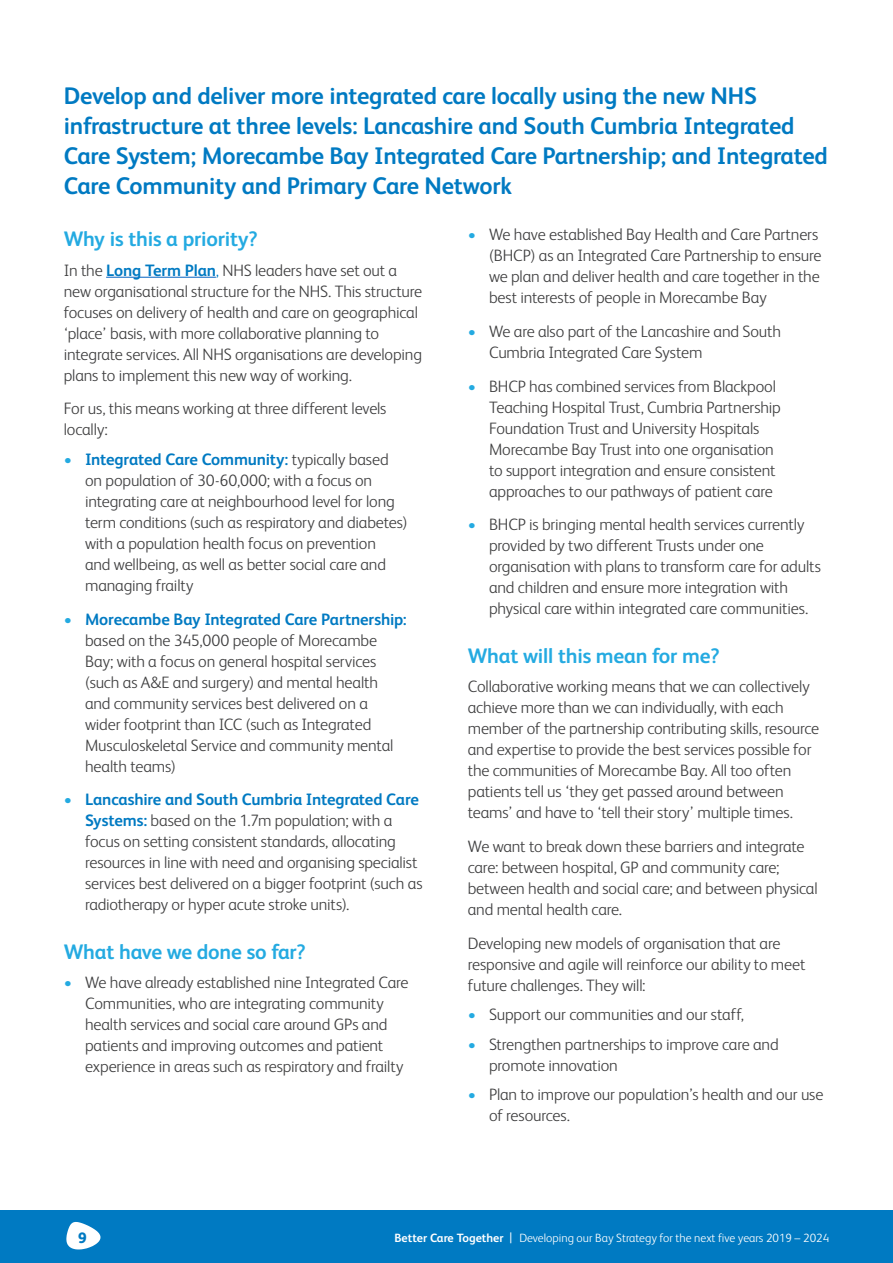
<style>
.page{position:relative;width:893px;height:1263px;background:#fff}
.page>*{position:absolute;margin:0;border:0;box-sizing:border-box;transform-origin:0 0}
.heading_1{font:700 24px/30px "FS Albert";letter-spacing:-.01em;color:#007ac2}
.sub_heading{font:700 21px "FS Albert";letter-spacing:-.01em;color:#24aae1}
.body{font:300 16.5px/21px "FS Albert";letter-spacing:-.01em;color:#3e3e3f}
.body-2{font:800 15px "FS Albert";color:#007ac2}
.t1{font:300 12px "FS Albert";color:#fff}
.t2{font:700 12px "FS Albert";color:#fff}
.s1{font-weight:700;color:#007ac2}
.s2{color:#007ac2}
.s3{font-weight:700;color:#24aae1}
.s4{color:#24aae1}
.s5{font-weight:300;font-size:15px}
</style>
<div class="page">
<hr style="left:106px;top:277px;width:110px;height:1px;background:#0563c1">
<div style="left:0;top:1210px;width:893px;height:53px;background:#007ac2"></div>
<svg style="left:66px;top:1222px;width:35px;height:27px"></svg>
<p class="heading_1" style="left:64px;top:80px;width:766px">Develop and deliver more integrated care locally using the new NHS infrastructure at three levels: Lancashire and South Cumbria Integrated Care System; Morecambe Bay Integrated Care Partnership; and Integrated Care Community and Primary Care Network</p>
<p class="sub_heading" style="left:64px;top:227px;width:195px">Why is this a priority?</p>
<p class="body" style="left:64px;top:259px;width:360px">In the <span class="s1">Long Term Plan</span><span class="s2">,</span> NHS leaders have set out a new organisational structure for the NHS. This structure focuses on delivery of health and care on geographical ‘place’ basis, with more collaborative planning to integrate services. All NHS organisations are developing plans to implement this new way of working.</p>
<p class="body" style="left:64px;top:398px;width:324px">For us, this means working at three different levels locally:</p>
<p class="body" style="left:85px;top:449px;width:324px;text-indent:-21px"><span class="s3">•</span> <span class="s1">Integrated Care Community:</span> typically based on population of 30-60,000; with a focus on integrating care at neighbourhood level for long term conditions (such as respiratory and diabetes) with a population health focus on prevention<br>and wellbeing, as well as better social care and managing frailty</p>
<p class="body" style="left:85px;top:608px;width:323px;text-indent:-21px"><span class="s3">•</span> <span class="s1">Morecambe Bay Integrated Care Partnership: </span>based on the 345,000 people of Morecambe Bay; with a focus on general hospital services (such as A&amp;E and surgery) and mental health and community services best delivered on a wider footprint than ICC (such as Integrated Musculoskeletal Service and community mental health teams)</p>
<p class="body" style="left:85px;top:789px;width:339px;text-indent:-21px"><span class="s3">•</span> <span class="s1">Lancashire and South Cumbria Integrated Care Systems:</span> based on the 1.7m population; with a focus on setting consistent standards, allocating resources in line with need and organising specialist services best delivered on a bigger footprint (such as radiotherapy or hyper acute stroke units).</p>
<p class="sub_heading" style="left:64px;top:939px;width:244px">What have we done so far?</p>
<p class="body" style="left:85px;top:972px;width:325px;text-indent:-21px"><span class="s4">•</span> We have already established nine Integrated Care Communities, who are integrating community health services and social care around GPs and patients and improving outcomes and patient experience in areas such as respiratory and frailty</p>
<p class="body" style="left:489px;top:224px;width:334px;text-indent:-21px"><span class="s4">•</span> We have established Bay Health and Care Partners (BHCP) as an Integrated Care Partnership to ensure we plan and deliver health and care together in the best interests of people in Morecambe Bay</p>
<p class="body" style="left:489px;top:321px;width:294px;text-indent:-21px"><span class="s4">•</span> We are also part of the Lancashire and South<br>Cumbria Integrated Care System</p>
<p class="body" style="left:489px;top:375px;width:293px;text-indent:-21px"><span class="s4">•</span> BHCP has combined services from Blackpool Teaching Hospital Trust, Cumbria Partnership Foundation Trust and University Hospitals Morecambe Bay Trust into one organisation to support integration and ensure consistent approaches to our pathways of patient care</p>
<p class="body" style="left:489px;top:514px;width:333px;text-indent:-21px"><span class="s4">•</span> BHCP is bringing mental health services currently provided by two different Trusts under one organisation with plans to transform care for adults and children and ensure more integration with physical care within integrated care communities.</p>
<p class="sub_heading" style="left:468px;top:643px;width:253px">What will this mean for me?</p>
<p class="body" style="left:468px;top:676px;width:353px">Collaborative working means that we can collectively achieve more than we can individually, with each member of the partnership contributing skills, resource and expertise to provide the best services possible for the communities of Morecambe Bay. All too often patients tell us ‘they get passed around between teams’ and have to ‘tell their story’ multiple times.</p>
<p class="body" style="left:468px;top:836px;width:351px">We want to break down these barriers and integrate care: between hospital, GP and community care; between health and social care; and between physical and mental health care.</p>
<p class="body" style="left:468px;top:932px;width:339px">Developing new models of organisation that are responsive and agile will reinforce our ability to meet future challenges. They will:</p>
<p class="body" style="left:468px;top:1004px;width:278px"><span class="s4">•</span> Support our communities and our staff,</p>
<p class="body" style="left:489px;top:1033px;width:291px;text-indent:-21px"><span class="s4">•</span> Strengthen partnerships to improve care and promote innovation</p>
<p class="body" style="left:489px;top:1084px;width:336px;text-indent:-21px"><span class="s4">•</span> Plan to improve our population’s health and our use of resources.</p>
<p class="body-2" style="left:78px;top:1228px;width:10px">9</p>
<p class="t1" style="left:519px;top:1230px;width:311px">Developing our Bay Strategy for the next five years 2019 – 2024</p>
<p class="t2" style="left:394px;top:1230px;width:119px">Better Care Together <span class="s5">|</span></p>
</div>
